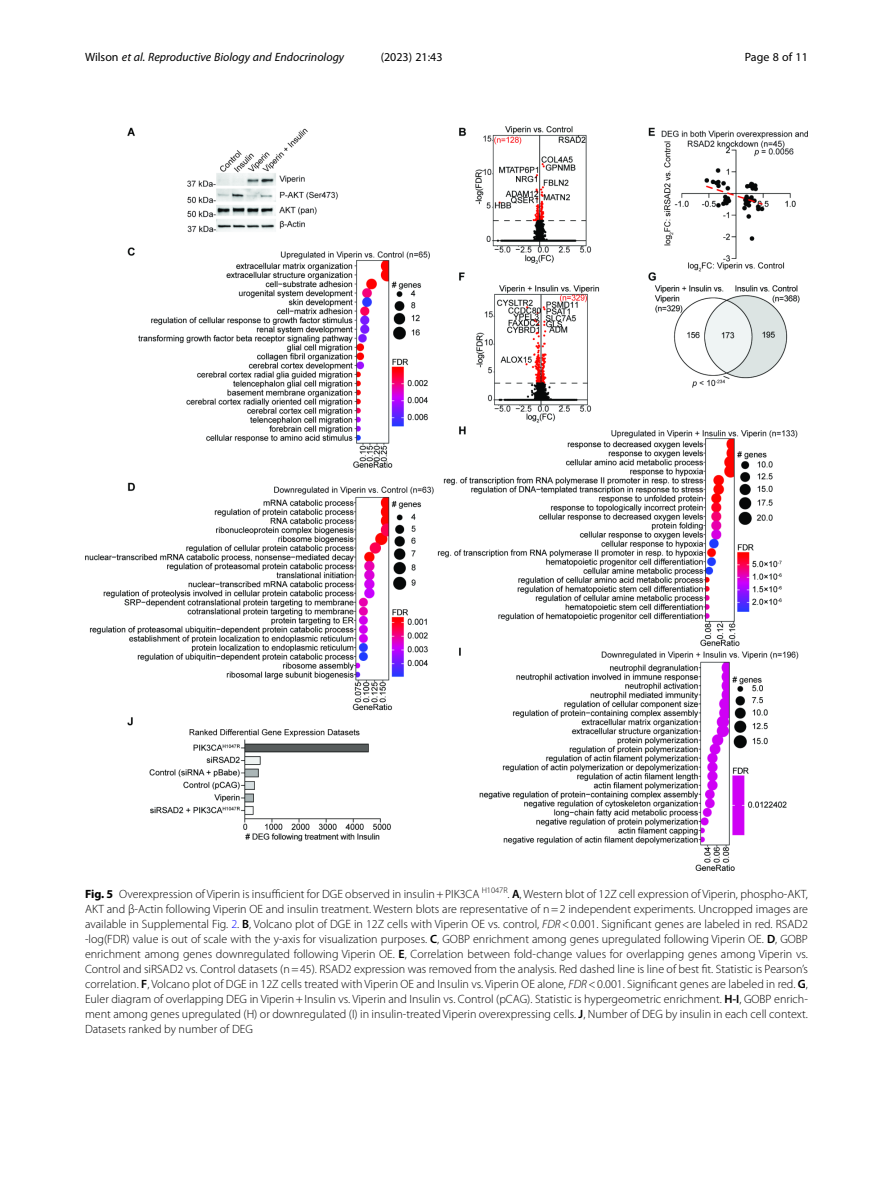
<style>
.page{position:relative;width:893px;height:1191px;background:#fff}
.page>*{position:absolute;margin:0;border:0;box-sizing:border-box;transform-origin:0 0}
.Figure_Caption{font:300 12px/15px "Myriad Pro";color:#000;text-align:justify}
.t1{font:italic 12px "Myriad Pro";color:#000}
.t2{font:12px "Myriad Pro";color:#000}
.s1{font-style:normal}
.s2{font-weight:700}
.s3{font-weight:600}
.s4{color:#00f}
.s5{font-style:italic}
</style>
<div class="page">
<img style="left:85px;top:126px;width:723px;height:744px">
<p class="t1" style="left:85px;top:50px;width:261px"><span class="s1">Wilson</span> et al. Reproductive Biology and Endocrinology</p>
<p class="t2" style="left:381px;top:50px;width:63px">(2023) 21:43</p>
<p class="t2" style="left:745px;top:50px;width:65px">Page 8 of 11</p>
<p class="Figure_Caption" style="left:85px;top:886px;width:724px"><span class="s2">Fig. 5</span> Overexpression of Viperin is insufficient for DGE observed in insulin+PIK3CA <sup>H1047R</sup>. <span class="s3">A</span>, Western blot of 12Z cell expression of Viperin, phospho-AKT, AKT and β-Actin following Viperin OE and insulin treatment. Western blots are representative of n=2 independent experiments. Uncropped images are available in Supplemental Fig. <span class="s4">2</span>. <span class="s3">B</span>, Volcano plot of DGE in 12Z cells with Viperin OE vs. control, <span class="s5">FDR</span>&lt;0.001. Significant genes are labeled in red. RSAD2 -log(FDR) value is out of scale with the y-axis for visualization purposes. <span class="s3">C</span>, GOBP enrichment among genes upregulated following Viperin OE. <span class="s3">D</span>, GOBP enrichment among genes downregulated following Viperin OE. <span class="s3">E</span>, Correlation between fold-change values for overlapping genes among Viperin vs.<br>Control and siRSAD2 vs. Control datasets (n=45). RSAD2 expression was removed from the analysis. Red dashed line is line of best fit. Statistic is Pearson’s correlation. <span class="s3">F</span>, Volcano plot of DGE in 12Z cells treated with Viperin OE and Insulin vs. Viperin OE alone, <span class="s5">FDR</span>&lt;0.001. Significant genes are labeled in red. <span class="s3">G</span>, Euler diagram of overlapping DEG in Viperin+Insulin vs. Viperin and Insulin vs. Control (pCAG). Statistic is hypergeometric enrichment. <span class="s3">H-I</span>, GOBP enrich&shy;ment among genes upregulated (H) or downregulated (I) in insulin-treated Viperin overexpressing cells. <span class="s3">J</span>, Number of DEG by insulin in each cell context.<br>Datasets ranked by number of DEG</p>
</div>
